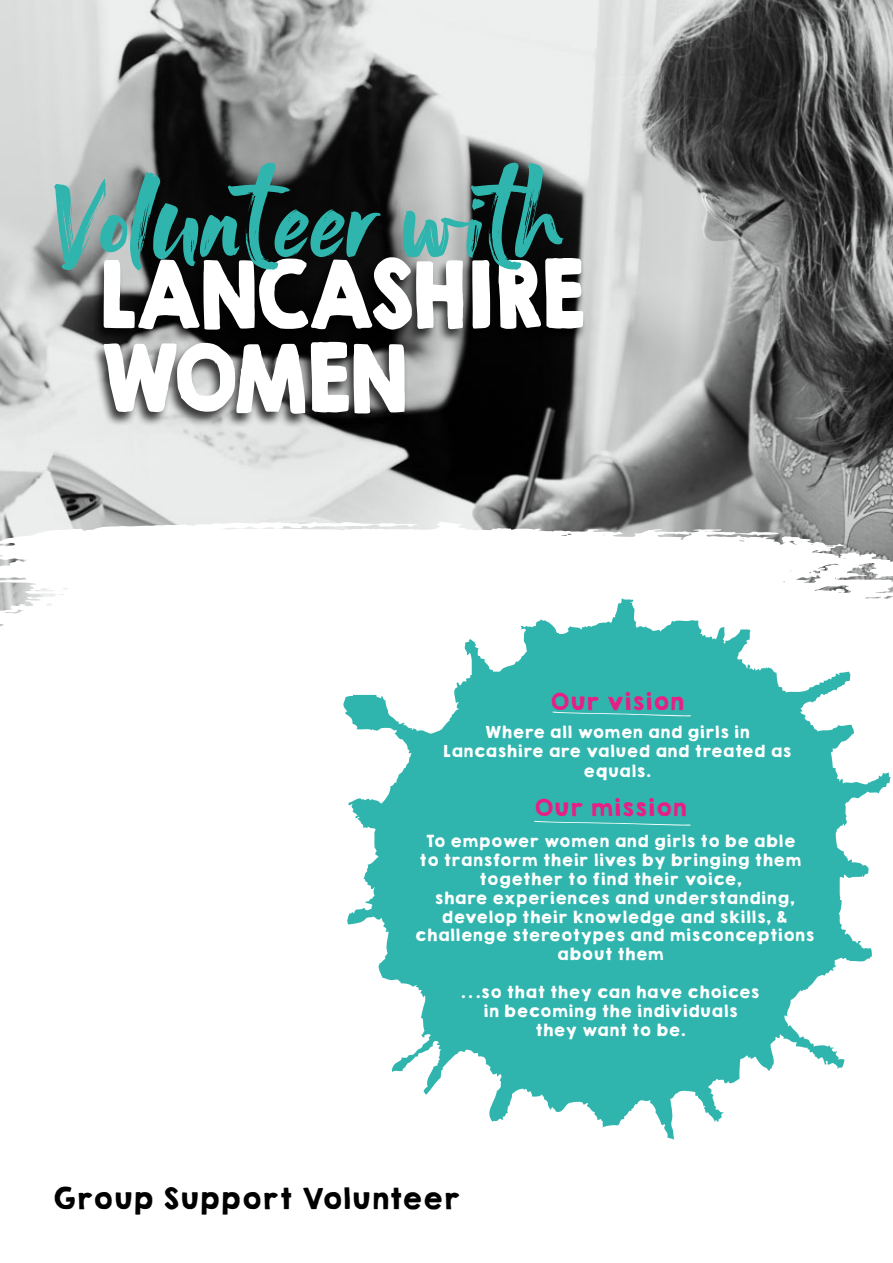
<style>
.page{position:relative;width:893px;height:1263px;background:#fff}
.page>*{position:absolute;margin:0;border:0;box-sizing:border-box;transform-origin:0 0}
.t1{font:87px "My Font";color:#30b5ae}
.t2{font:26.25px "KGHAPPY Solid";color:#000}
.t3{font:21.3px "KGHAPPY Solid";color:#e71f84}
.t4{font:15px/18.9px "KGHAPPY Solid";color:#fff;text-align:center}
</style>
<div class="page">
<img style="left:0;top:0;width:893px;height:522px">
<div style="left:91px;top:257px;width:496px;height:172px;background:#000;opacity:.75"></div>
<svg style="left:471px;top:259px;width:20px;height:71px"></svg>
<svg style="left:497px;top:251px;width:87px;height:80px"></svg>
<svg style="left:103px;top:250px;width:361px;height:167px"></svg>
<svg style="left:0;top:522px;width:893px;height:104px"></svg>
<svg style="left:343px;top:598px;width:548px;height:542px;fill:#30b5ae"></svg>
<svg style="left:552px;top:711px;width:139px;height:5px"></svg>
<svg style="left:534px;top:821px;width:157px;height:5px"></svg>
<h1 class="t1" style="left:54px;top:176px;width:514px">Volunteer with</h1>
<h3 class="t3" style="left:549px;top:685px;width:136px">Our vision</h3>
<p class="t4" style="left:442px;top:722px;width:350px;line-height:19.5px">Where all women and girls in<br>Lancashire are valued and treated as equals.</p>
<h3 class="t3" style="left:533px;top:791px;width:155px">Our mission</h3>
<p class="t4" style="left:419px;top:832px;width:384px">To empower women and girls to be able to transform their lives by bringing them together to find their voice,</p>
<p class="t4" style="left:426px;top:888px;width:370px">• share experiences and understanding,</p>
<p class="t4" style="left:433px;top:907px;width:356px">• develop their knowledge and skills, &amp;</p>
<p class="t4" style="left:406px;top:926px;width:410px">• challenge stereotypes and misconceptions about them</p>
<p class="t4" style="left:461px;top:982px;width:300px">…so that they can have choices in becoming the individuals they want to be.</p>
<h2 class="t2" style="left:52px;top:1178px;width:409px">Group Support Volunteer</h2>
</div>
